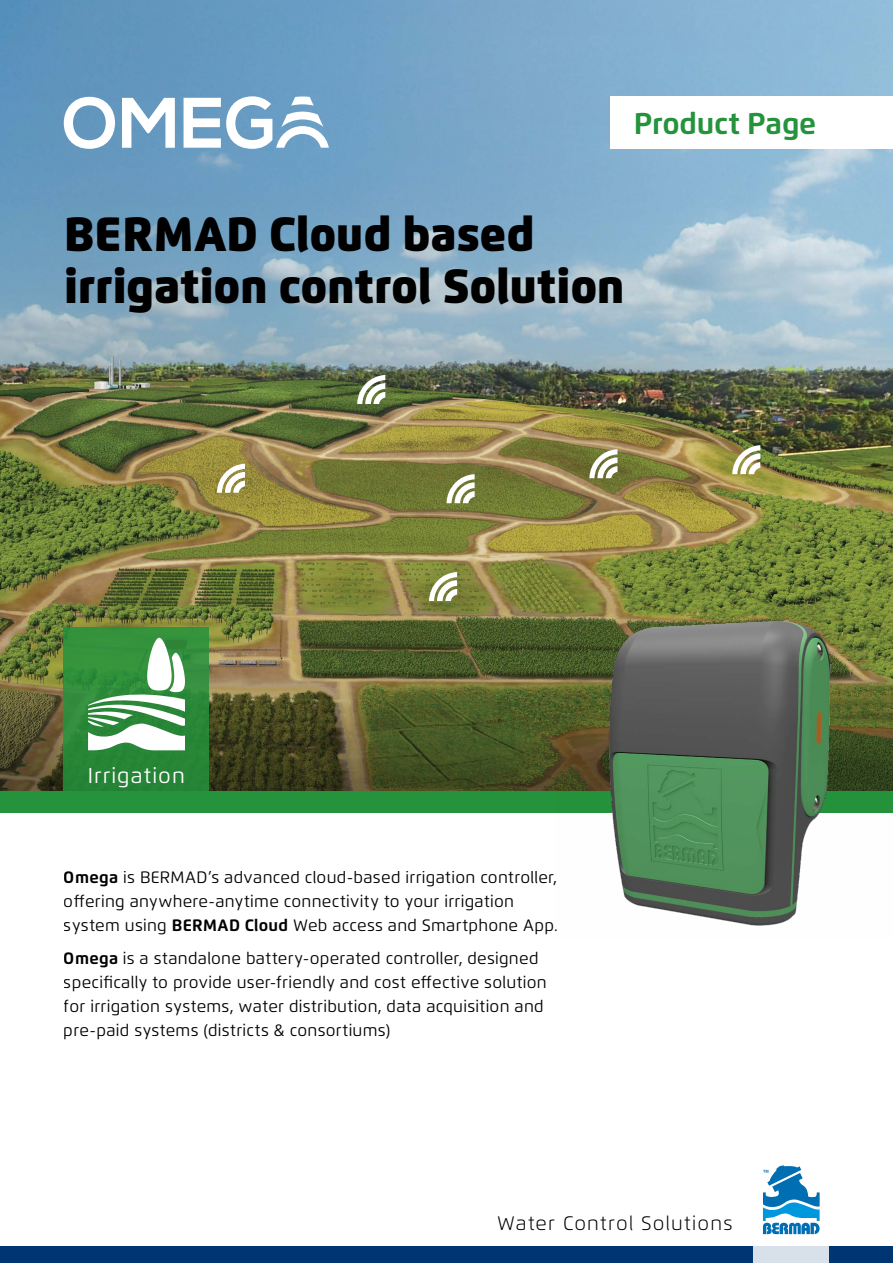
<style>
.page{position:relative;width:893px;height:1263px;background:#fff}
.page>*{position:absolute;margin:0;border:0;box-sizing:border-box;transform-origin:0 0}
.t1{font:900 48px/52.5px "Flexo";letter-spacing:-.01em;color:#000}
.t2{font:700 30px "Flexo";letter-spacing:-.01em;color:#24933c}
.t3{font:21.45px "Flexo";letter-spacing:.05em;color:#fff}
.t4{font:300 19.5px "Flexo";letter-spacing:.06em;color:#000}
.t5{font:16.5px/24px "Flexo";letter-spacing:.015em;color:#000}
.s1{font-weight:700}
</style>
<div class="page">
<img style="left:0;top:364px;width:893px;height:287px">
<svg style="left:0;top:651px;width:554px;height:140px;background:#56582d"></svg>
<svg style="left:0;top:0;width:893px;height:364px;background:#85adc9"></svg>
<div style="left:0;top:791px;width:893px;height:22px;background:#24933c"></div>
<div style="left:63px;top:628px;width:146px;height:169px;background:linear-gradient(to right,#2a8938,#2b8939)"></div>
<svg style="left:88px;top:638px;width:97px;height:112px"></svg>
<div style="left:0;top:1247px;width:893px;height:16px;background:#003573"></div>
<svg style="left:753px;top:1208px;width:76px;height:55px"></svg>
<svg style="left:763px;top:1165px;width:57px;height:69px"></svg>
<img style="left:554px;top:601px;width:339px;height:325px">
<svg style="left:446px;top:474px;width:29px;height:29px"></svg>
<svg style="left:589px;top:449px;width:28px;height:29px"></svg>
<svg style="left:217px;top:464px;width:28px;height:29px"></svg>
<svg style="left:429px;top:572px;width:28px;height:29px"></svg>
<svg style="left:732px;top:445px;width:28px;height:29px"></svg>
<svg style="left:357px;top:375px;width:28px;height:29px"></svg>
<svg style="left:64px;top:97px;width:51px;height:52px"></svg>
<svg style="left:122px;top:98px;width:53px;height:50px"></svg>
<svg style="left:184px;top:96px;width:145px;height:53px"></svg>
<div style="left:610px;top:96px;width:283px;height:53px;background:#fff"></div>
<p class="t2" style="left:634px;top:106px;width:184px">Product Page</p>
<p class="t1" style="left:64px;top:207px;width:562px">BERMAD Cloud based irrigation control Solution</p>
<p class="t3" style="left:88px;top:762px;width:98px">Irrigation</p>
<p class="t5" style="left:64px;top:865px;width:495px"><span class="s1">Omega</span> is BERMAD’s advanced cloud-based irrigation controller, offering anywhere-anytime connectivity to your irrigation system using <span class="s1">BERMAD Cloud</span> Web access and Smartphone App.</p>
<p class="t5" style="left:64px;top:946px;width:485px"><span class="s1">Omega</span> is a standalone battery-operated controller, designed specifically to provide user-friendly and cost effective solution for irrigation systems, water distribution, data acquisition and pre-paid systems (districts &amp; consortiums)</p>
<p class="t4" style="left:497px;top:1211px;width:237px">Water Control Solutions</p>
</div>
